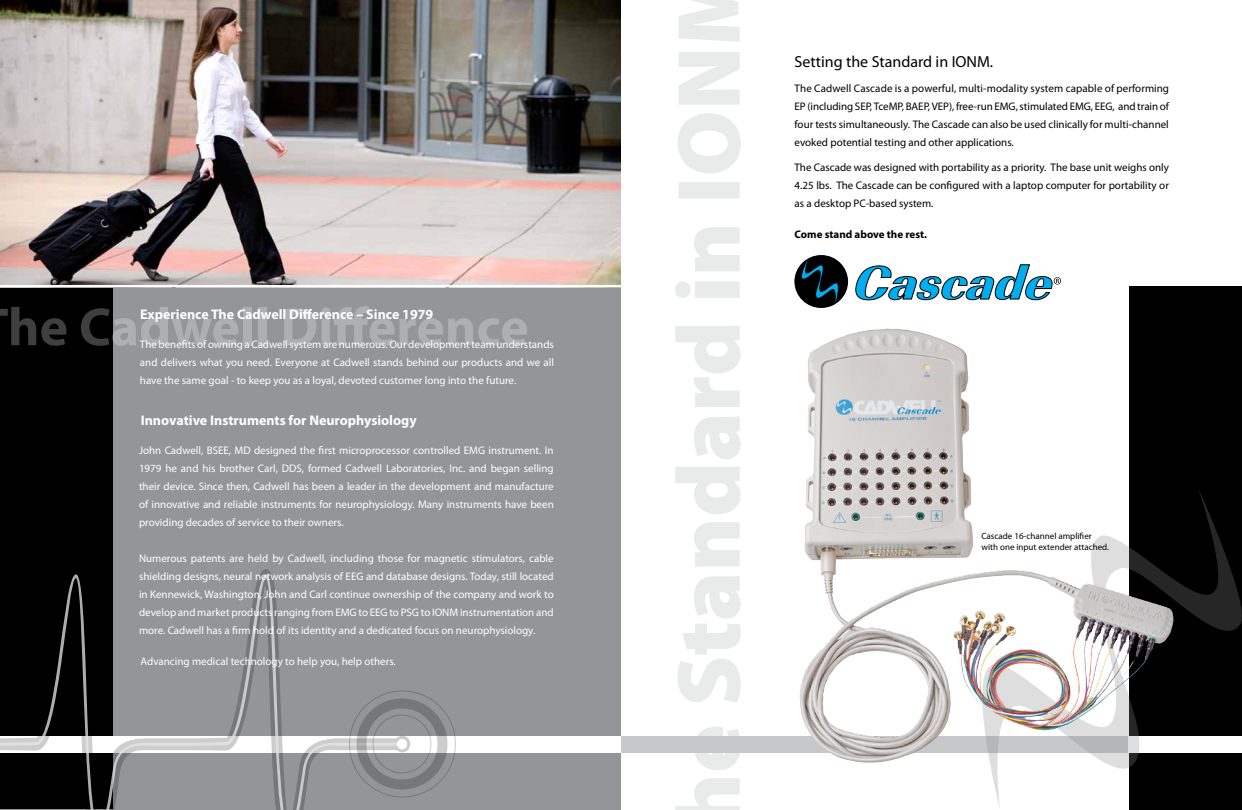
<style>
.page{position:relative;width:1242px;height:810px;background:#fff}
.page>*{position:absolute;margin:0;border:0;box-sizing:border-box;transform-origin:0 0}
.t1{font:700 54px "Myriad Pro";color:#fff}
.t2{font:16px "Myriad Pro";color:#000}
.t3{font:700 14px "Myriad Pro";color:#fff}
.t4{font:11px/18px "Myriad Pro";color:#fff;text-align:justify}
.t5{font:11px/18px "Myriad Pro";color:#000;text-align:justify}
.t6{font:700 11px "Myriad Pro";color:#000}
.t7{font:9px/10.8px "Myriad Pro";color:#000}
</style>
<div class="page">
<svg style="left:675px;top:0;width:66px;height:810px"></svg>
<div style="left:0;top:276px;width:621px;height:534px;background:#939598"></div>
<div style="left:0;top:0;width:113px;height:810px;background:#000"></div>
<div style="left:0;top:736px;width:621px;height:17px;background:#fff"></div>
<img style="left:0;top:0;width:621px;height:285px">
<hr style="left:0;top:285px;width:621px;height:2px;background:#fff">
<svg style="left:0;top:574px;width:403px;height:236px"></svg>
<div style="left:397px;top:739px;width:10px;height:10px;background:#fff;border-radius:50%"></div>
<div style="left:372px;top:714px;width:60px;height:60px;border:1px solid #000;border-radius:50%"></div>
<div style="left:356px;top:698px;width:91px;height:91px;border:10px solid #000;border-radius:50%"></div>
<div style="left:621px;top:736px;width:621px;height:17px;background:#c7c8ca"></div>
<div style="left:1129px;top:287px;width:113px;height:523px;background:#000"></div>
<svg style="left:990px;top:490px;width:252px;height:318px"></svg>
<svg style="left:794px;top:255px;width:267px;height:53px"></svg>
<img style="left:799px;top:330px;width:282px;height:434px">
<h1 class="t1" style="left:8px;top:292px;width:522px">he Cadwell Difference</h1>
<p class="t3" style="left:140px;top:305px;width:295px">Experience The Cadwell Difference – Since 1979</p>
<p class="t4" style="left:140px;top:335px;width:415px">The benefits of owning a Cadwell system are numerous. Our development team understands and delivers what you need. Everyone at Cadwell stands behind our products and we all have the same goal - to keep you as a loyal, devoted customer long into the future.</p>
<p class="t3" style="left:141px;top:411px;width:278px">Innovative Instruments for Neurophysiology</p>
<p class="t4" style="left:139px;top:441px;width:416px">John Cadwell, BSEE, MD designed the first microprocessor controlled EMG instrument. In 1979 he and his brother Carl, DDS, formed Cadwell Laboratories, Inc. and began selling their device. Since then, Cadwell has been a leader in the development and manufacture of innovative and reliable instruments for neurophysiology. Many instruments have been providing decades of service to their owners.</p>
<p class="t4" style="left:139px;top:549px;width:416px">Numerous patents are held by Cadwell, including those for magnetic stimulators, cable shielding designs, neural network analysis of EEG and database designs. Today, still located in Kennewick, Washington, John and Carl continue ownership of the company and work to develop and market products ranging from EMG to EEG to PSG to IONM instrumentation and more. Cadwell has a firm hold of its identity and a dedicated focus on neurophysiology.</p>
<p class="t4" style="left:141px;top:653px;width:257px">Advancing medical technology to help you, help others.</p>
<h2 class="t2" style="left:795px;top:52px;width:200px">Setting the Standard in IONM.</h2>
<p class="t5" style="left:795px;top:79px;width:376px">The Cadwell Cascade is a powerful, multi-modality system capable of performing EP (including SEP, TceMP, BAEP, VEP), free-run EMG, stimulated EMG, EEG, and train of four tests simultaneously. The Cascade can also be used clinically for multi-channel evoked potential testing and other applications.</p>
<p class="t5" style="left:795px;top:158px;width:376px">The Cascade was designed with portability as a priority. The base unit weighs only 4.25 lbs. The Cascade can be configured with a laptop computer for portability or as a desktop PC-based system.</p>
<p class="t6" style="left:795px;top:227px;width:134px">Come stand above the rest.</p>
<p class="t7" style="left:981px;top:531px;width:129px">Cascade 16-channel amplifier with one input extender attached.</p>
</div>
